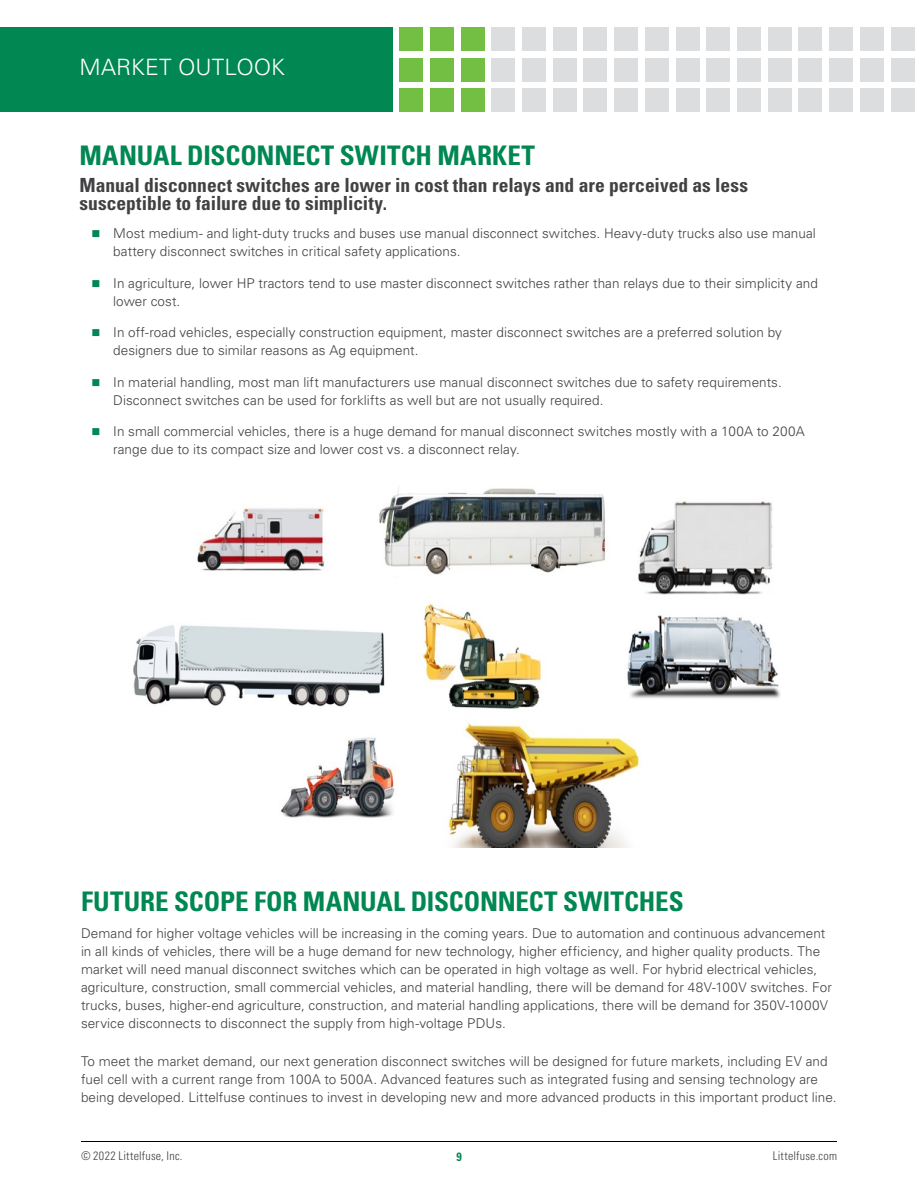
<style>
.page{position:relative;width:918px;height:1188px;background:#fff}
.page>*{position:absolute;margin:0;border:0;box-sizing:border-box;transform-origin:0 0}
.t1{font:700 condensed 27px "Univers LT Std";color:#008752}
.t2{font:300 22.5px "Univers LT Std";color:#fff}
.t3{font:700 condensed 19.5px/18px "Univers LT Std";color:#414042}
.t4{font:300 13.5px/18px "Univers LT Std";letter-spacing:.005em;color:#414042}
.t5{font:300 condensed 12px "Univers LT Std";letter-spacing:.02em;color:#414042}
.t6{font:700 condensed 12px "Univers LT Std";color:#008752}
</style>
<div class="page">
<hr style="left:81px;top:1141px;width:756px;height:1px;background:#000">
<div style="left:0;top:27px;width:392px;height:85px;background:#008752"></div>
<div style="left:399px;top:27px;width:24px;height:24px;background:#72bf44"></div>
<div style="left:399px;top:58px;width:24px;height:23px;background:#72bf44"></div>
<div style="left:399px;top:88px;width:24px;height:24px;background:#72bf44"></div>
<div style="left:430px;top:27px;width:24px;height:24px;background:#72bf44"></div>
<div style="left:430px;top:58px;width:24px;height:23px;background:#72bf44"></div>
<div style="left:430px;top:88px;width:24px;height:24px;background:#72bf44"></div>
<div style="left:461px;top:27px;width:23px;height:24px;background:#72bf44"></div>
<div style="left:461px;top:58px;width:23px;height:23px;background:#72bf44"></div>
<div style="left:461px;top:88px;width:23px;height:24px;background:#72bf44"></div>
<div style="left:492px;top:27px;width:23px;height:24px;background:#dcddde"></div>
<div style="left:492px;top:58px;width:23px;height:23px;background:#dcddde"></div>
<div style="left:492px;top:88px;width:23px;height:24px;background:#dcddde"></div>
<div style="left:522px;top:27px;width:24px;height:24px;background:#dcddde"></div>
<div style="left:522px;top:58px;width:24px;height:23px;background:#dcddde"></div>
<div style="left:522px;top:88px;width:24px;height:24px;background:#dcddde"></div>
<div style="left:553px;top:27px;width:23px;height:24px;background:#dcddde"></div>
<div style="left:553px;top:58px;width:23px;height:23px;background:#dcddde"></div>
<div style="left:553px;top:88px;width:23px;height:24px;background:#dcddde"></div>
<div style="left:584px;top:27px;width:23px;height:24px;background:#dcddde"></div>
<div style="left:584px;top:58px;width:23px;height:23px;background:#dcddde"></div>
<div style="left:584px;top:88px;width:23px;height:24px;background:#dcddde"></div>
<div style="left:614px;top:27px;width:24px;height:24px;background:#dcddde"></div>
<div style="left:614px;top:58px;width:24px;height:23px;background:#dcddde"></div>
<div style="left:614px;top:88px;width:24px;height:24px;background:#dcddde"></div>
<div style="left:645px;top:27px;width:24px;height:24px;background:#dcddde"></div>
<div style="left:645px;top:58px;width:24px;height:23px;background:#dcddde"></div>
<div style="left:645px;top:88px;width:24px;height:24px;background:#dcddde"></div>
<div style="left:676px;top:27px;width:23px;height:24px;background:#dcddde"></div>
<div style="left:676px;top:58px;width:23px;height:23px;background:#dcddde"></div>
<div style="left:676px;top:88px;width:23px;height:24px;background:#dcddde"></div>
<div style="left:707px;top:27px;width:23px;height:24px;background:#dcddde"></div>
<div style="left:707px;top:58px;width:23px;height:23px;background:#dcddde"></div>
<div style="left:707px;top:88px;width:23px;height:24px;background:#dcddde"></div>
<div style="left:737px;top:27px;width:24px;height:24px;background:#dcddde"></div>
<div style="left:737px;top:58px;width:24px;height:23px;background:#dcddde"></div>
<div style="left:737px;top:88px;width:24px;height:24px;background:#dcddde"></div>
<div style="left:768px;top:27px;width:24px;height:24px;background:#dcddde"></div>
<div style="left:768px;top:58px;width:24px;height:23px;background:#dcddde"></div>
<div style="left:768px;top:88px;width:24px;height:24px;background:#dcddde"></div>
<div style="left:799px;top:27px;width:23px;height:24px;background:#dcddde"></div>
<div style="left:799px;top:58px;width:23px;height:23px;background:#dcddde"></div>
<div style="left:799px;top:88px;width:23px;height:24px;background:#dcddde"></div>
<div style="left:860px;top:27px;width:24px;height:24px;background:#dcddde"></div>
<div style="left:860px;top:58px;width:24px;height:23px;background:#dcddde"></div>
<div style="left:860px;top:88px;width:24px;height:24px;background:#dcddde"></div>
<div style="left:829px;top:27px;width:24px;height:24px;background:#dcddde"></div>
<div style="left:829px;top:58px;width:24px;height:23px;background:#dcddde"></div>
<div style="left:829px;top:88px;width:24px;height:24px;background:#dcddde"></div>
<div style="left:891px;top:27px;width:23px;height:24px;background:#dcddde"></div>
<div style="left:891px;top:58px;width:23px;height:23px;background:#dcddde"></div>
<div style="left:891px;top:88px;width:23px;height:24px;background:#dcddde"></div>
<img style="left:133px;top:488px;width:647px;height:360px">
<div style="left:114px;top:820px;width:72px;height:59px;background:#fff"></div>
<h2 class="t2" style="left:80px;top:54px;width:207px">MARKET OUTLOOK</h2>
<h2 class="t2" style="left:80px;top:56px;width:162px">SWITCH GUIDE</h2>
<h1 class="t1" style="left:80px;top:139px;width:457px">MANUAL DISCONNECT SWITCH MARKET</h1>
<h3 class="t3" style="left:80px;top:176px;width:670px">Manual disconnect switches are lower in cost than relays and are perceived as less susceptible to failure due to simplicity.</h3>
<p class="t4" style="left:113px;top:224px;width:704px">Most medium- and light-duty trucks and buses use manual disconnect switches. Heavy-duty trucks also use manual battery disconnect switches in critical safety applications.</p>
<p class="t4" style="left:113px;top:274px;width:706px">In agriculture, lower HP tractors tend to use master disconnect switches rather than relays due to their simplicity and lower cost.</p>
<p class="t4" style="left:113px;top:323px;width:670px">In off-road vehicles, especially construction equipment, master disconnect switches are a preferred solution by designers due to similar reasons as Ag equipment.</p>
<p class="t4" style="left:113px;top:373px;width:670px">In material handling, most man lift manufacturers use manual disconnect switches due to safety requirements.<br>Disconnect switches can be used for forklifts as well but are not usually required.</p>
<p class="t4" style="left:113px;top:422px;width:693px">In small commercial vehicles, there is a huge demand for manual disconnect switches mostly with a 100A to 200A range due to its compact size and lower cost vs. a disconnect relay.</p>
<h1 class="t1" style="left:81px;top:885px;width:604px">FUTURE SCOPE FOR MANUAL DISCONNECT SWITCHES</h1>
<p class="t4" style="left:81px;top:925px;width:752px">Demand for higher voltage vehicles will be increasing in the coming years. Due to automation and continuous advancement in all kinds of vehicles, there will be a huge demand for new technology, higher efficiency, and higher quality products. The market will need manual disconnect switches which can be operated in high voltage as well. For hybrid electrical vehicles, agriculture, construction, small commercial vehicles, and material handling, there will be demand for 48V-100V switches. For trucks, buses, higher-end agriculture, construction, and material handling applications, there will be demand for 350V-1000V service disconnects to disconnect the supply from high-voltage PDUs.</p>
<p class="t4" style="left:81px;top:1052px;width:757px">To meet the market demand, our next generation disconnect switches will be designed for future markets, including EV and fuel cell with a current range from 100A to 500A. Advanced features such as integrated fusing and sensing technology are being developed. Littelfuse continues to invest in developing new and more advanced products in this important product line.</p>
<p class="t5" style="left:81px;top:1149px;width:103px">© 2022 Littelfuse, Inc.</p>
<p class="t6" style="left:456px;top:1149px;width:7px">9</p>
<p class="t5" style="left:773px;top:1149px;width:66px">Littelfuse.com</p>
</div>
